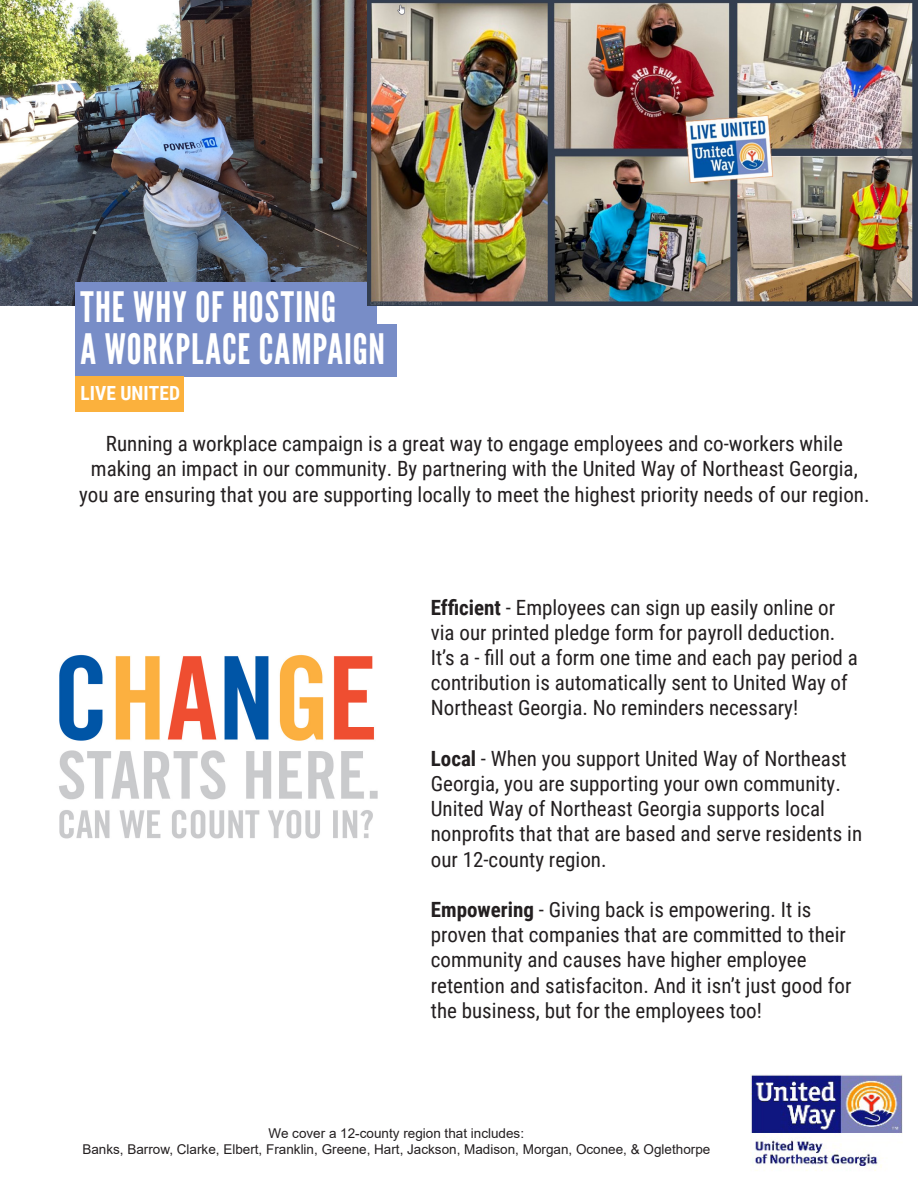
<style>
.page{position:relative;width:918px;height:1188px;background:#fff}
.page>*{position:absolute;margin:0;border:0;box-sizing:border-box;transform-origin:0 0}
.Headline_2a{font:41.85px "League Gothic";letter-spacing:.025em;color:#fff}
.t1{font:21px/25.2px "Roboto Condensed";color:#231f20}
.t2{font:700 19.5px "Roboto Condensed";color:#fff}
.t3{font:13.5px "Arial";color:#231f20}
.s1{font-weight:700}
</style>
<div class="page">
<img style="left:0;top:0;width:918px;height:306px">
<div style="left:75px;top:282px;width:301px;height:53px;background:#788dc7"></div>
<div style="left:75px;top:324px;width:321px;height:53px;background:#788dc7"></div>
<div style="left:75px;top:377px;width:108px;height:35px;background:#fbb13d"></div>
<img style="left:751px;top:1074px;width:151px;height:97px">
<img style="left:59px;top:654px;width:319px;height:185px">
<p class="Headline_2a" style="left:81px;top:283px;width:257px">THE WHY OF HOSTING</p>
<p class="Headline_2a" style="left:81px;top:324px;width:306px">A WORKPLACE CAMPAIGN</p>
<p class="t2" style="left:81px;top:379px;width:101px">LIVE UNITED</p>
<p class="t1" style="left:79px;top:430px;width:792px;text-align:center">Running a workplace campaign is a great way to engage employees and co-workers while making an impact in our community. By partnering with the United Way of Northeast Georgia, you are ensuring that you are supporting locally to meet the highest priority needs of our region.</p>
<p class="t1" style="left:431px;top:594px;width:429px"><span class="s1">Efficient</span> - Employees can sign up easily online or via our printed pledge form for payroll deduction.<br>It’s a - fill out a form one time and each pay period a contribution is automatically sent to United Way of Northeast Georgia. No reminders necessary!</p>
<p class="t1" style="left:431px;top:745px;width:433px"><span class="s1">Local</span> - When you support United Way of Northeast Georgia, you are supporting your own community.<br>United Way of Northeast Georgia supports local nonprofits that that are based and serve residents in our 12-county region.</p>
<p class="t1" style="left:431px;top:896px;width:422px"><span class="s1">Empowering</span> - Giving back is empowering. It is proven that companies that are committed to their community and causes have higher employee retention and satisfaciton. And it isn’t just good for the business, but for the employees too!</p>
<p class="t3" style="left:269px;top:1124px;width:257px">We cover a 12-county region that includes:</p>
<p class="t3" style="left:82px;top:1140px;width:630px">Banks, Barrow, Clarke, Elbert, Franklin, Greene, Hart, Jackson, Madison, Morgan, Oconee, &amp; Oglethorpe</p>
</div>
